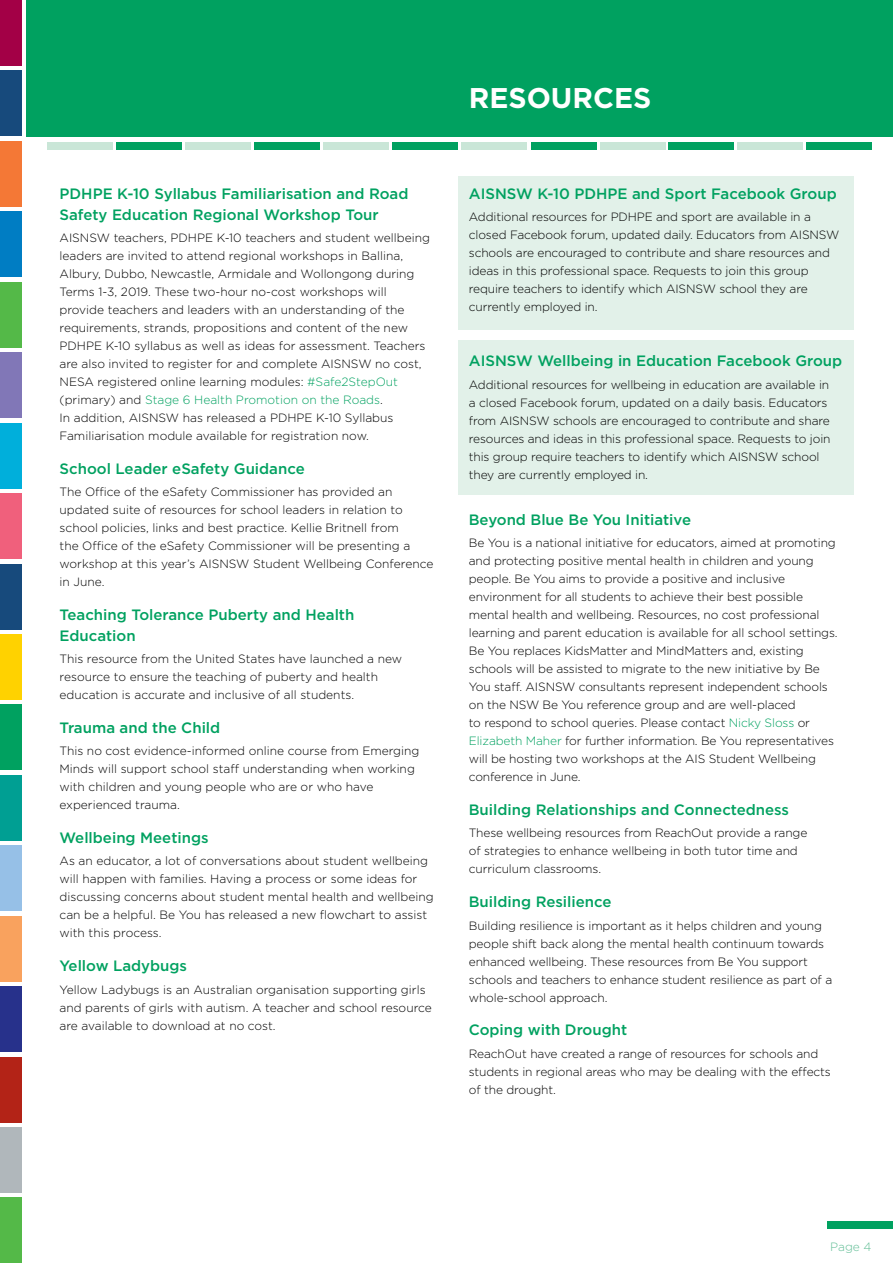
<style>
.page{position:relative;width:893px;height:1263px;background:#fff}
.page>*{position:absolute;margin:0;border:0;box-sizing:border-box;transform-origin:0 0}
.t1{font:700 28.5px "Gotham";color:#fff}
.t2{font:500 15px/21px "Gotham";color:#00a160}
.t3{font:300 12px/18px "Gotham";letter-spacing:-.01em;color:#000}
.t4{font:300 12px "Gotham";color:#62be96}
.s1{color:#00a160}
</style>
<div class="page">
<div style="left:26px;top:0;width:867px;height:136px;background:#00a160"></div>
<div style="left:828px;top:1221px;width:65px;height:7px;background:#00a160"></div>
<div style="left:0;top:0;width:21px;height:66px;background:#a30046"></div>
<div style="left:0;top:71px;width:21px;height:65px;background:#174a7c"></div>
<div style="left:0;top:846px;width:21px;height:65px;background:#96c0e7"></div>
<div style="left:0;top:141px;width:21px;height:65px;background:#f47836"></div>
<div style="left:0;top:212px;width:21px;height:65px;background:#007dc3"></div>
<div style="left:0;top:282px;width:21px;height:65px;background:#54b948"></div>
<div style="left:0;top:353px;width:21px;height:65px;background:#8177b7"></div>
<div style="left:0;top:423px;width:21px;height:65px;background:#00afdb"></div>
<div style="left:0;top:493px;width:21px;height:66px;background:#f0607c"></div>
<div style="left:0;top:564px;width:21px;height:65px;background:#174a7c"></div>
<div style="left:0;top:634px;width:21px;height:65px;background:#ffd200"></div>
<div style="left:0;top:705px;width:21px;height:65px;background:#00a160"></div>
<div style="left:0;top:775px;width:21px;height:65px;background:#009f93"></div>
<div style="left:0;top:916px;width:21px;height:65px;background:#f9a25e"></div>
<div style="left:0;top:986px;width:21px;height:66px;background:#27318b"></div>
<div style="left:0;top:1057px;width:21px;height:65px;background:#b32317"></div>
<div style="left:0;top:1127px;width:21px;height:65px;background:#b0b7bb"></div>
<div style="left:0;top:1198px;width:21px;height:65px;background:#54b948"></div>
<div style="left:186px;top:142px;width:65px;height:7px;background:#c9e6d7"></div>
<div style="left:806px;top:142px;width:65px;height:7px;background:#00a160"></div>
<div style="left:737px;top:142px;width:65px;height:7px;background:#c9e6d7"></div>
<div style="left:668px;top:142px;width:65px;height:7px;background:#00a160"></div>
<div style="left:600px;top:142px;width:65px;height:7px;background:#c9e6d7"></div>
<div style="left:531px;top:142px;width:65px;height:7px;background:#00a160"></div>
<div style="left:462px;top:142px;width:65px;height:7px;background:#c9e6d7"></div>
<div style="left:393px;top:142px;width:65px;height:7px;background:#00a160"></div>
<div style="left:324px;top:142px;width:65px;height:7px;background:#c9e6d7"></div>
<div style="left:255px;top:142px;width:65px;height:7px;background:#00a160"></div>
<div style="left:48px;top:142px;width:65px;height:7px;background:#c9e6d7"></div>
<div style="left:117px;top:142px;width:65px;height:7px;background:#00a160"></div>
<div style="left:458px;top:340px;width:396px;height:154px;background:#e2f1e9"></div>
<div style="left:458px;top:176px;width:396px;height:154px;background:#e2f1e9"></div>
<p class="t2" style="left:60px;top:183px;width:350px">PDHPE K-10 Syllabus Familiarisation and Road<br>Safety Education Regional Workshop Tour</p>
<p class="t3" style="left:60px;top:229px;width:372px">AISNSW teachers, PDHPE K-10 teachers and student wellbeing leaders are invited to attend regional workshops in Ballina, Albury, Dubbo, Newcastle, Armidale and Wollongong during Terms 1-3, 2019. These two-hour no-cost workshops will provide teachers and leaders with an understanding of the requirements, strands, propositions and content of the new PDHPE K-10 syllabus as well as ideas for assessment. Teachers are also invited to register for and complete AISNSW no cost, NESA registered online learning modules: <span class="s1">#Safe2StepOut </span>(primary) and <span class="s1">Stage 6 Health Promotion on the Roads</span>.<br>In addition, AISNSW has released a PDHPE K-10 Syllabus Familiarisation module available for registration now.</p>
<p class="t2" style="left:60px;top:458px;width:247px">School Leader eSafety Guidance</p>
<p class="t3" style="left:60px;top:483px;width:375px">The Office of the eSafety Commissioner has provided an updated suite of resources for school leaders in relation to school policies, links and best practice. Kellie Britnell from<br>the Office of the eSafety Commissioner will be presenting a workshop at this year’s AISNSW Student Wellbeing Conference in June.</p>
<p class="t2" style="left:60px;top:604px;width:296px">Teaching Tolerance Puberty and Health<br>Education</p>
<p class="t3" style="left:60px;top:650px;width:344px">This resource from the United States have launched a new resource to ensure the teaching of puberty and health education is accurate and inclusive of all students.</p>
<p class="t2" style="left:60px;top:717px;width:162px">Trauma and the Child</p>
<p class="t3" style="left:60px;top:742px;width:361px">This no cost evidence-informed online course from Emerging Minds will support school staff understanding when working with children and young people who are or who have experienced trauma.</p>
<p class="t2" style="left:60px;top:827px;width:151px">Wellbeing Meetings</p>
<p class="t3" style="left:60px;top:852px;width:376px">As an educator, a lot of conversations about student wellbeing will happen with families. Having a process or some ideas for discussing concerns about student mental health and wellbeing can be a helpful. Be You has released a new flowchart to assist with this process.</p>
<p class="t2" style="left:60px;top:955px;width:129px">Yellow Ladybugs</p>
<p class="t3" style="left:60px;top:980px;width:374px">Yellow Ladybugs is an Australian organisation supporting girls and parents of girls with autism. A teacher and school resource are available to download at no cost.</p>
<h1 class="t1" style="left:469px;top:79px;width:184px">RESOURCES</h1>
<p class="t2" style="left:469px;top:183px;width:369px">AISNSW K-10 PDHPE and Sport Facebook Group</p>
<p class="t3" style="left:469px;top:208px;width:372px">Additional resources for PDHPE and sport are available in a closed Facebook forum, updated daily. Educators from AISNSW schools are encouraged to contribute and share resources and ideas in this professional space. Requests to join this group require teachers to identify which AISNSW school they are currently employed in.</p>
<p class="t2" style="left:469px;top:350px;width:375px">AISNSW Wellbeing in Education Facebook Group</p>
<p class="t3" style="left:469px;top:375px;width:363px">Additional resources for wellbeing in education are available in a closed Facebook forum, updated on a daily basis. Educators from AISNSW schools are encouraged to contribute and share resources and ideas in this professional space. Requests to join this group require teachers to identify which AISNSW school they are currently employed in.</p>
<p class="t2" style="left:469px;top:509px;width:224px">Beyond Blue Be You Initiative</p>
<p class="t3" style="left:469px;top:534px;width:370px">Be You is a national initiative for educators, aimed at promoting and protecting positive mental health in children and young people. Be You aims to provide a positive and inclusive environment for all students to achieve their best possible mental health and wellbeing. Resources, no cost professional learning and parent education is available for all school settings.<br>Be You replaces KidsMatter and MindMatters and, existing schools will be assisted to migrate to the new initiative by Be You staff. AISNSW consultants represent independent schools on the NSW Be You reference group and are well-placed<br>to respond to school queries. Please contact <span class="s1">Nicky Sloss</span> or <span class="s1">Elizabeth Maher</span> for further information. Be You representatives will be hosting two workshops at the AIS Student Wellbeing conference in June.</p>
<p class="t2" style="left:469px;top:799px;width:322px">Building Relationships and Connectedness</p>
<p class="t3" style="left:469px;top:824px;width:340px">These wellbeing resources from ReachOut provide a range of strategies to enhance wellbeing in both tutor time and curriculum classrooms.</p>
<p class="t2" style="left:469px;top:891px;width:144px">Building Resilience</p>
<p class="t3" style="left:469px;top:916px;width:365px">Building resilience is important as it helps children and young people shift back along the mental health continuum towards enhanced wellbeing. These resources from Be You support schools and teachers to enhance student resilience as part of a whole-school approach.</p>
<p class="t2" style="left:469px;top:1019px;width:160px">Coping with Drought</p>
<p class="t3" style="left:469px;top:1044px;width:364px">ReachOut have created a range of resources for schools and students in regional areas who may be dealing with the effects of the drought.</p>
<p class="t4" style="left:830px;top:1239px;width:43px">Page 4</p>
</div>
